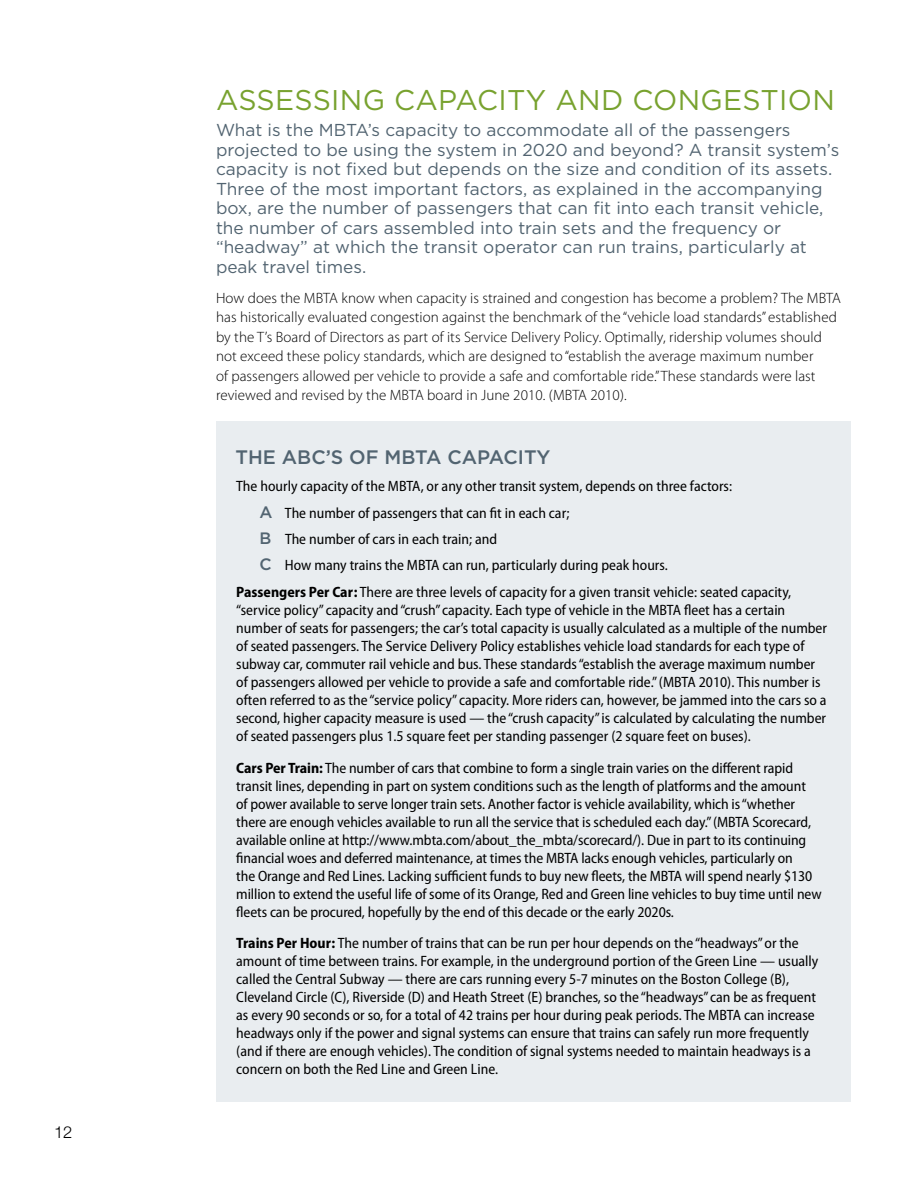
<style>
.page{position:relative;width:918px;height:1188px;background:#fff}
.page>*{position:absolute;margin:0;border:0;box-sizing:border-box;transform-origin:0 0}
.Subhead{font:28.5px "Gotham";letter-spacing:.01em;color:#78a22f}
.Sidebar_Headline{font:500 19.5px "Gotham";color:#526471}
.Text_First_Paragraph{font:17.25px/19.5px "Gotham";color:#526471}
.t1{font:300 16.5px "Helvetica Neue";color:#000}
.Sidebar_Text{font:semi-condensed 15px/18px "Myriad Pro";color:#000}
.Text{font:300 15px/19.5px "Myriad Pro";letter-spacing:.005em;color:#000}
.Sidebar_Bullet{font:semi-condensed 15px "Myriad Pro";color:#000}
.s1{font-family:"Gotham";font-weight:500;font-stretch:normal;font-size:16.5px;color:#526471}
.s2{font-weight:700}
</style>
<div class="page">
<div style="left:216px;top:422px;width:634px;height:680px;background:#e9edf0"></div>
<p class="t1" style="left:54px;top:1122px;width:20px">12</p>
<p class="Subhead" style="left:216px;top:81px;width:620px">ASSESSING CAPACITY AND CONGESTION</p>
<p class="Text_First_Paragraph" style="left:216px;top:120px;width:625px">What is the MBTA’s capacity to accommodate all of the passengers projected to be using the system in 2020 and beyond? A transit system’s capacity is not fixed but depends on the size and condition of its assets.<br>Three of the most important factors, as explained in the accompanying box, are the number of passengers that can fit into each transit vehicle, the number of cars assembled into train sets and the frequency or “headway” at which the transit operator can run trains, particularly at peak travel times.</p>
<p class="Text" style="left:216px;top:288px;width:626px">How does the MBTA know when capacity is strained and congestion has become a problem? The MBTA has historically evaluated congestion against the benchmark of the “vehicle load standards” established by the T’s Board of Directors as part of its Service Delivery Policy. Optimally, ridership volumes should not exceed these policy standards, which are designed to “establish the average maximum number<br>of passengers allowed per vehicle to provide a safe and comfortable ride.” These standards were last reviewed and revised by the MBTA board in June 2010. (MBTA 2010).</p>
<p class="Sidebar_Headline" style="left:236px;top:444px;width:317px">THE ABC’S OF MBTA CAPACITY</p>
<p class="Sidebar_Text" style="left:236px;top:477px;width:497px">The hourly capacity of the MBTA, or any other transit system, depends on three factors:</p>
<p class="Sidebar_Bullet" style="left:260px;top:504px;width:311px"><span class="s1">A</span> The number of passengers that can fit in each car;</p>
<p class="Sidebar_Bullet" style="left:260px;top:530px;width:239px"><span class="s1">B</span> The number of cars in each train; and</p>
<p class="Sidebar_Bullet" style="left:260px;top:556px;width:410px"><span class="s1">C</span> How many trains the MBTA can run, particularly during peak hours.</p>
<p class="Sidebar_Text" style="left:236px;top:583px;width:592px"><span class="s2">Passengers Per Car:</span> There are three levels of capacity for a given transit vehicle: seated capacity, “service policy” capacity and “crush” capacity. Each type of vehicle in the MBTA fleet has a certain number of seats for passengers; the car’s total capacity is usually calculated as a multiple of the number of seated passengers. The Service Delivery Policy establishes vehicle load standards for each type of subway car, commuter rail vehicle and bus. These standards “establish the average maximum number of passengers allowed per vehicle to provide a safe and comfortable ride.” (MBTA 2010). This number is often referred to as the “service policy” capacity. More riders can, however, be jammed into the cars so a second, higher capacity measure is used — the “crush capacity” is calculated by calculating the number of seated passengers plus 1.5 square feet per standing passenger (2 square feet on buses).</p>
<p class="Sidebar_Text" style="left:236px;top:759px;width:587px"><span class="s2">Cars Per Train:</span> The number of cars that combine to form a single train varies on the different rapid transit lines, depending in part on system conditions such as the length of platforms and the amount<br>of power available to serve longer train sets. Another factor is vehicle availability, which is “whether there are enough vehicles available to run all the service that is scheduled each day.” (MBTA Scorecard, available online at http://www.mbta.com/about_the_mbta/scorecard/). Due in part to its continuing financial woes and deferred maintenance, at times the MBTA lacks enough vehicles, particularly on<br>the Orange and Red Lines. Lacking sufficient funds to buy new fleets, the MBTA will spend nearly $130 million to extend the useful life of some of its Orange, Red and Green line vehicles to buy time until new fleets can be procured, hopefully by the end of this decade or the early 2020s.</p>
<p class="Sidebar_Text" style="left:236px;top:934px;width:584px"><span class="s2">Trains Per Hour:</span> The number of trains that can be run per hour depends on the “headways” or the amount of time between trains. For example, in the underground portion of the Green Line — usually called the Central Subway — there are cars running every 5-7 minutes on the Boston College (B), Cleveland Circle (C), Riverside (D) and Heath Street (E) branches, so the “headways” can be as frequent as every 90 seconds or so, for a total of 42 trains per hour during peak periods. The MBTA can increase headways only if the power and signal systems can ensure that trains can safely run more frequently (and if there are enough vehicles). The condition of signal systems needed to maintain headways is a concern on both the Red Line and Green Line.</p>
</div>
